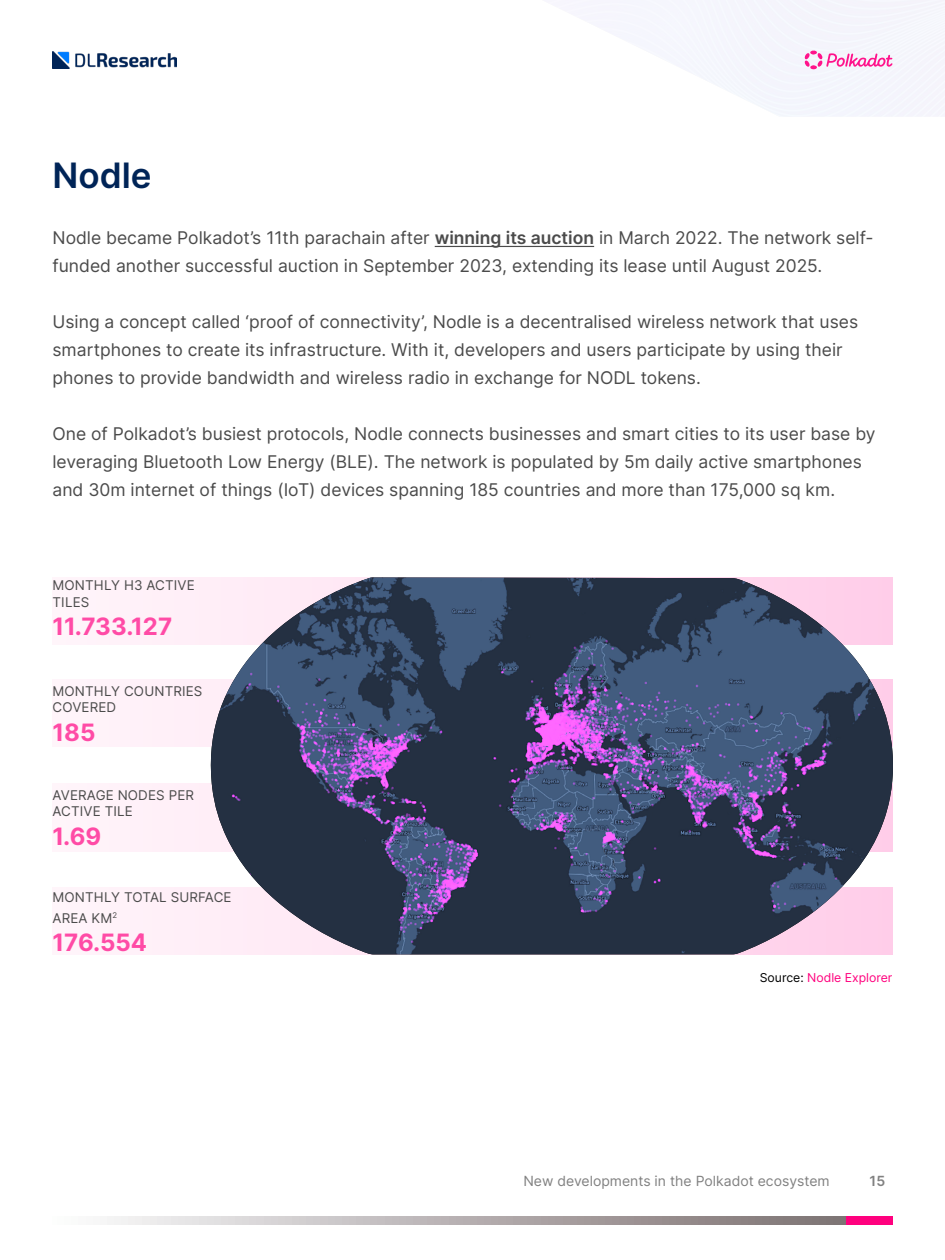
<style>
.page{position:relative;width:945px;height:1260px;background:#fff}
.page>*{position:absolute;margin:0;border:0;box-sizing:border-box;transform-origin:0 0}
.t1{font:600 35px "Inter";color:#002457}
.t2{font:700 23.89px "Inter";color:#ff4ba6}
.t3{font:17.5px/28px "Inter";color:#4b4b4b}
.t4{font:14px "Inter";color:#818181}
.t5{font:600 14px "Inter";color:#818181}
.t6{font:13.39px/16.1px "Inter";letter-spacing:.01em;color:#4b4b4b}
.t7{font:12.25px "Inter";color:#ff007e}
.s1{font-weight:600}
.s2{color:#000}
</style>
<div class="page">
<div style="left:805px;top:1216px;width:87px;height:9px;background:#ff007e"></div>
<svg style="left:107px;top:1216px;width:739px;height:9px;background:#b6afb0"></svg>
<svg style="left:805px;top:50px;width:88px;height:20px"></svg>
<img style="left:52px;top:51px;width:125px;height:18px">
<hr style="left:435px;top:246px;width:159px;height:1px;background:#4b4b4b">
<div style="left:52px;top:887px;width:841px;height:67px;background:#fff1f9"></div>
<div style="left:52px;top:784px;width:841px;height:67px;background:#fff1f9"></div>
<div style="left:52px;top:680px;width:841px;height:67px;background:#fff1f9"></div>
<div style="left:52px;top:578px;width:841px;height:67px;background:#fff1f9"></div>
<img style="left:211px;top:578px;width:682px;height:376px">
<h1 class="t1" style="left:52px;top:149px;width:101px">Nodle</h1>
<p class="t3" style="left:52px;top:223px;width:823px">Nodle became Polkadot’s 11th parachain after <span class="s1">winning its auction</span> in March 2022. The network self&shy;funded another successful auction in September 2023, extending its lease until August 2025.</p>
<p class="t3" style="left:52px;top:307px;width:807px">Using a concept called ‘proof of connectivity’, Nodle is a decentralised wireless network that uses smartphones to create its infrastructure. With it, developers and users participate by using their phones to provide bandwidth and wireless radio in exchange for NODL tokens.</p>
<p class="t3" style="left:52px;top:419px;width:825px">One of Polkadot’s busiest protocols, Nodle connects businesses and smart cities to its user base by leveraging Bluetooth Low Energy (BLE). The network is populated by 5m daily active smartphones and 30m internet of things (IoT) devices spanning 185 countries and more than 175,000 sq km.</p>
<p class="t6" style="left:53px;top:577px;width:144px">MONTHLY H3 ACTIVE<br>TILES</p>
<h2 class="t2" style="left:52px;top:609px;width:121px">11.733.127</h2>
<p class="t6" style="left:53px;top:683px;width:151px">MONTHLY COUNTRIES<br>COVERED</p>
<h2 class="t2" style="left:52px;top:714px;width:44px">185</h2>
<p class="t6" style="left:53px;top:787px;width:143px">AVERAGE NODES PER<br>ACTIVE TILE</p>
<h2 class="t2" style="left:52px;top:818px;width:50px">1.69</h2>
<p class="t6" style="left:53px;top:886px;width:181px;line-height:21.1px">MONTHLY TOTAL SURFACE<br>AREA KM<sup>2</sup></p>
<h2 class="t2" style="left:52px;top:925px;width:96px">176.554</h2>
<p class="t7" style="left:760px;top:969px;width:134px"><span class="s2">Source:</span> Nodle Explorer</p>
<p class="t4" style="left:523px;top:1171px;width:308px">New developments in the Polkadot ecosystem</p>
<p class="t5" style="left:870px;top:1171px;width:17px">15</p>
</div>
